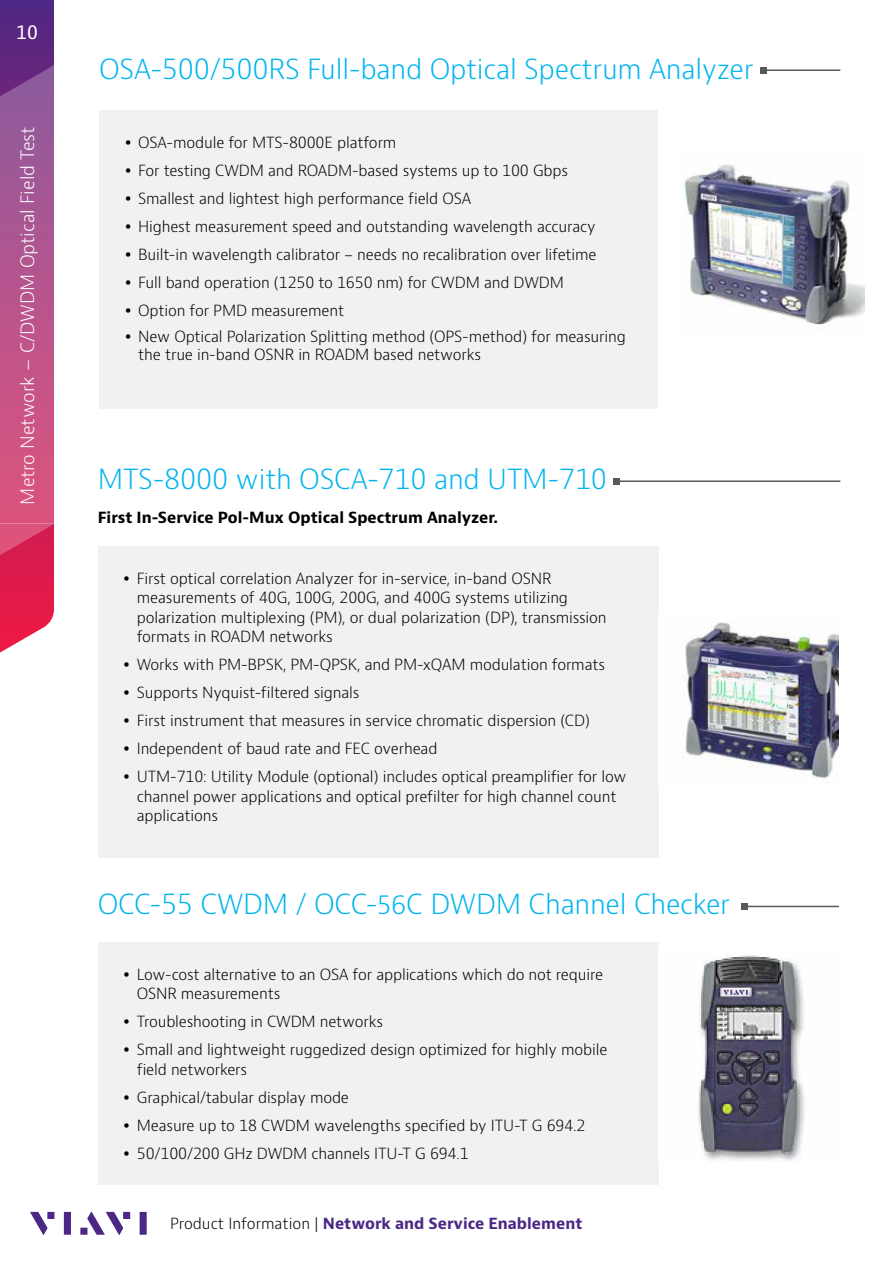
<style>
.page{position:relative;width:893px;height:1263px;background:#fff}
.page>*{position:absolute;margin:0;border:0;box-sizing:border-box;transform-origin:0 0}
.t1{font:300 27px "Bernino Sans";letter-spacing:-.01em;color:#00b5ef}
.t2{font:300 18px "Bernino Sans";color:#fff}
.t3{font:18px "Bernino Sans";color:#fff}
.t4{font:300 15px/28px "Bernino Sans";letter-spacing:-.01em;color:#000}
.t5{font:700 15px "Bernino Sans";color:#4b2885}
.t6{font:700 15px "Bernino Sans";color:#000}
.s1{font-weight:300;color:#000}
</style>
<div class="page">
<svg style="left:30px;top:1212px;width:18px;height:23px"></svg>
<div style="left:47px;top:1212px;width:7px;height:7px;background:#4b2885"></div>
<div style="left:64px;top:1212px;width:7px;height:23px;background:#4b2885"></div>
<div style="left:123px;top:1212px;width:7px;height:7px;background:#4b2885"></div>
<div style="left:140px;top:1212px;width:7px;height:23px;background:#4b2885"></div>
<svg style="left:87px;top:1211px;width:36px;height:24px"></svg>
<div style="left:80px;top:1227px;width:7px;height:8px;background:#4b2885"></div>
<svg style="left:0;top:0;width:54px;height:653px;background:#b34b83"></svg>
<hr style="left:764px;top:69px;width:76px;height:2px;background:#58595b">
<svg style="left:761px;top:67px;width:6px;height:6px"></svg>
<hr style="left:617px;top:480px;width:223px;height:2px;background:#58595b">
<svg style="left:614px;top:478px;width:6px;height:6px"></svg>
<hr style="left:744px;top:906px;width:95px;height:1px;background:#58595b">
<svg style="left:741px;top:903px;width:6px;height:6px"></svg>
<div style="left:99px;top:110px;width:559px;height:299px;background:#f1f1f2"></div>
<div style="left:98px;top:546px;width:560px;height:311px;background:#f1f1f2"></div>
<div style="left:98px;top:942px;width:560px;height:242px;background:#f1f1f2"></div>
<img style="left:684px;top:164px;width:180px;height:161px">
<img style="left:682px;top:622px;width:157px;height:161px">
<img style="left:698px;top:955px;width:107px;height:206px">
<p class="t3" style="left:16px;top:21px;width:23px">10</p>
<p class="t2" style="left:16px;top:504px;width:379px;rotate:-90deg">Metro Network – C/DWDM Optical Field Test</p>
<h1 class="t1" style="left:99px;top:51px;width:656px">OSA-500/500RS Full-band Optical Spectrum Analyzer</h1>
<p class="t4" style="left:138px;top:129px;width:460px">OSA-module for MTS-8000E platform<br>For testing CWDM and ROADM-based systems up to 100 Gbps Smallest and lightest high performance field OSA<br>Highest measurement speed and outstanding wavelength accuracy Built-in wavelength calibrator - needs no recalibration over lifetime Full band operation (1250 to 1650 nm) for CWDM and DWDM Option for PMD measurement</p>
<p class="t4" style="left:138px;top:328px;width:489px;line-height:18px">New Optical Polarization Splitting method (OPS-method) for measuring the true in-band OSNR in ROADM based networks</p>
<h1 class="t1" style="left:98px;top:461px;width:511px">MTS-8000 with OSCA-710 and UTM-710</h1>
<p class="t6" style="left:98px;top:508px;width:402px">First In-Service Pol-Mux Optical Spectrum Analyzer.</p>
<p class="t4" style="left:137px;top:569px;width:471px;line-height:19.5px">First optical correlation Analyzer for in-service, in-band OSNR measurements of 40G, 100G, 200G, and 400G systems utilizing polarization multiplexing (PM), or dual polarization (DP), transmission formats in ROADM networks</p>
<p class="t4" style="left:137px;top:651px;width:491px">Works with PM-BPSK, PM-QPSK, and PM-xQAM modulation formats Supports Nyquist-filtered signals<br>First instrument that measures in service chromatic dispersion (CD)<br>Independent of baud rate and FEC overhead<br>UTM-710: Utility Module (optional) includes optical preamplifier for low</p>
<p class="t4" style="left:137px;top:787px;width:481px;line-height:19.5px">channel power applications and optical prefilter for high channel count applications</p>
<h1 class="t1" style="left:98px;top:886px;width:634px">OCC-55 CWDM / OCC-56C DWDM Channel Checker</h1>
<p class="t4" style="left:137px;top:965px;width:468px;line-height:19.5px">Low-cost alternative to an OSA for applications which do not require<br>OSNR measurements</p>
<p class="t4" style="left:137px;top:1008px;width:472px">Troubleshooting in CWDM networks<br>Small and lightweight ruggedized design optimized for highly mobile</p>
<p class="t4" style="left:137px;top:1056px;width:450px">field networkers<br>Graphical/tabular display mode<br>Measure up to 18 CWDM wavelengths specified by ITU-T G 694.2<br>50/100/200 GHz DWDM channels ITU-T G 694.1</p>
<p class="t5" style="left:170px;top:1214px;width:414px"><span class="s1">Product Information |</span> Network and Service Enablement</p>
</div>
